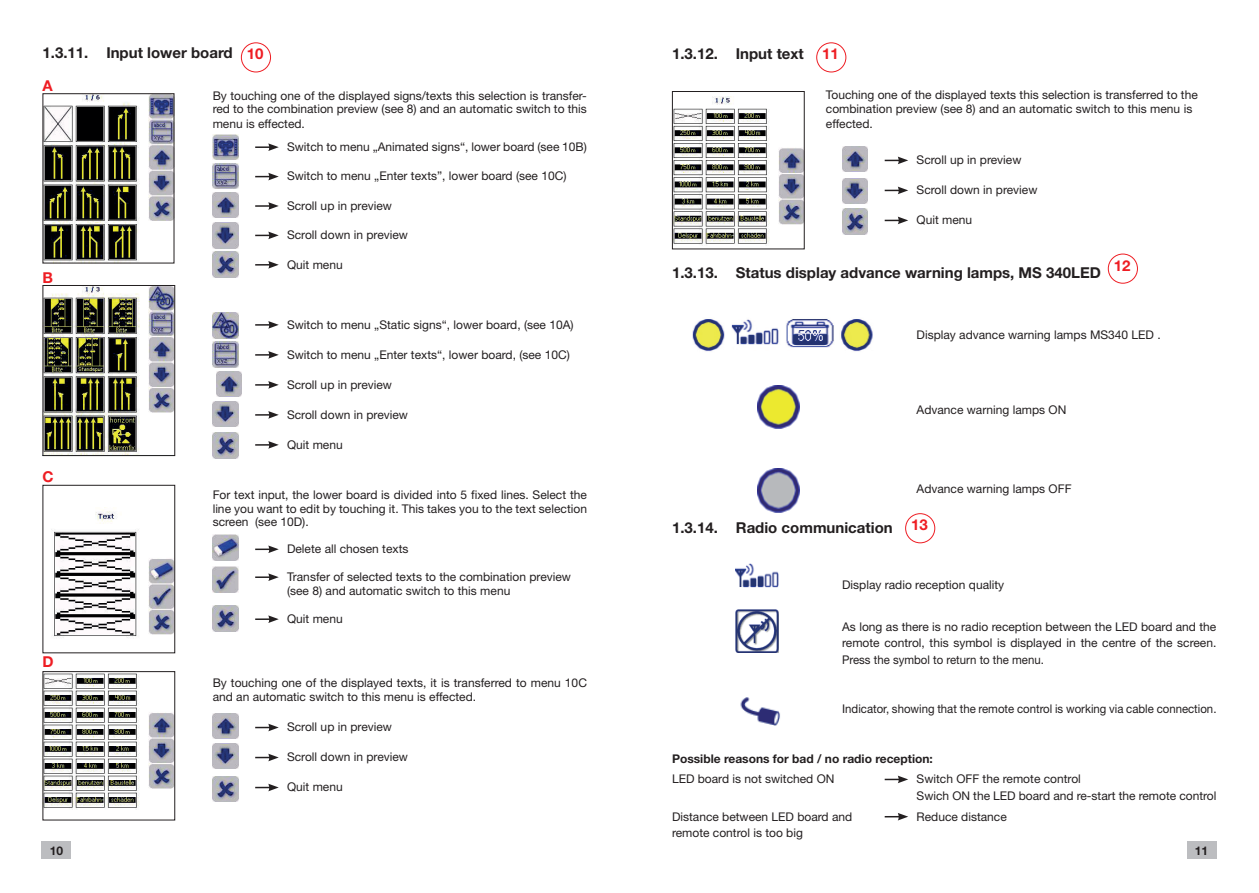
<style>
.page{position:relative;width:1259px;height:893px;background:#fff}
.page>*{position:absolute;margin:0;border:0;box-sizing:border-box;transform-origin:0 0}
.t1{font:700 15px "Helvetica Neue LT";color:#231f20}
.t2{font:700 15px "Helvetica Neue LT";color:#ee1d23}
.t3{font:12px/13.5px "Helvetica Neue LT";color:#231f20}
.t4{font:700 12px "Helvetica Neue LT";color:#231f20}
.t5{font:700 12px "Helvetica Neue";color:#231f20}
.s1{color:#ee1d23}
</style>
<div class="page">
<div style="left:41px;top:842px;width:30px;height:17px;background:#bcbdc0"></div>
<div style="left:1186px;top:842px;width:30px;height:17px;background:#bcbdc0"></div>
<div style="left:241px;top:43px;width:30px;height:29px;border:1px solid #ee1d23;border-radius:50%"></div>
<img style="left:45px;top:95px;width:127px;height:166px">
<img style="left:213px;top:134px;width:25px;height:26px">
<svg style="left:255px;top:143px;width:24px;height:8px"></svg>
<img style="left:213px;top:163px;width:25px;height:26px">
<svg style="left:255px;top:173px;width:24px;height:7px"></svg>
<img style="left:213px;top:192px;width:25px;height:26px">
<svg style="left:255px;top:202px;width:24px;height:8px"></svg>
<img style="left:213px;top:223px;width:25px;height:25px">
<svg style="left:255px;top:232px;width:24px;height:7px"></svg>
<img style="left:213px;top:252px;width:25px;height:25px">
<svg style="left:255px;top:261px;width:24px;height:8px"></svg>
<img style="left:45px;top:287px;width:128px;height:167px">
<div style="left:43px;top:285px;width:132px;height:171px;border:1px solid #231f20"></div>
<img style="left:213px;top:312px;width:25px;height:26px">
<svg style="left:255px;top:321px;width:24px;height:8px"></svg>
<img style="left:213px;top:342px;width:25px;height:25px">
<svg style="left:255px;top:351px;width:24px;height:8px"></svg>
<img style="left:216px;top:371px;width:25px;height:26px">
<svg style="left:255px;top:381px;width:24px;height:8px"></svg>
<img style="left:213px;top:401px;width:25px;height:26px">
<svg style="left:255px;top:411px;width:24px;height:8px"></svg>
<img style="left:213px;top:433px;width:25px;height:25px">
<svg style="left:255px;top:441px;width:24px;height:8px"></svg>
<img style="left:51px;top:507px;width:122px;height:131px">
<div style="left:43px;top:485px;width:132px;height:168px;border:1px solid #231f20"></div>
<img style="left:213px;top:535px;width:25px;height:25px">
<svg style="left:255px;top:545px;width:24px;height:8px"></svg>
<img style="left:213px;top:567px;width:25px;height:25px">
<svg style="left:255px;top:573px;width:24px;height:8px"></svg>
<img style="left:213px;top:606px;width:25px;height:25px">
<svg style="left:255px;top:615px;width:24px;height:8px"></svg>
<img style="left:45px;top:673px;width:128px;height:137px">
<div style="left:43px;top:671px;width:132px;height:149px;border:1px solid #231f20"></div>
<img style="left:213px;top:713px;width:25px;height:26px">
<svg style="left:255px;top:724px;width:24px;height:7px"></svg>
<img style="left:213px;top:743px;width:25px;height:25px">
<svg style="left:255px;top:754px;width:24px;height:7px"></svg>
<img style="left:213px;top:776px;width:25px;height:26px">
<svg style="left:255px;top:784px;width:24px;height:7px"></svg>
<div style="left:816px;top:43px;width:30px;height:29px;border:1px solid #ee1d23;border-radius:50%"></div>
<img style="left:674px;top:97px;width:128px;height:149px">
<div style="left:672px;top:91px;width:132px;height:158px;border:1px solid #231f20"></div>
<img style="left:842px;top:146px;width:25px;height:26px">
<svg style="left:884px;top:157px;width:24px;height:7px"></svg>
<img style="left:842px;top:178px;width:25px;height:26px">
<svg style="left:884px;top:187px;width:24px;height:7px"></svg>
<img style="left:842px;top:209px;width:25px;height:25px">
<svg style="left:884px;top:217px;width:24px;height:7px"></svg>
<div style="left:1108px;top:254px;width:29px;height:29px;border:1px solid #ee1d23;border-radius:50%"></div>
<img style="left:692px;top:319px;width:181px;height:33px">
<img style="left:757px;top:385px;width:42px;height:43px">
<img style="left:757px;top:469px;width:42px;height:43px">
<div style="left:905px;top:513px;width:30px;height:30px;border:1px solid #ee1d23;border-radius:50%"></div>
<img style="left:736px;top:564px;width:42px;height:23px">
<img style="left:736px;top:610px;width:42px;height:42px">
<img style="left:740px;top:697px;width:40px;height:28px">
<svg style="left:884px;top:776px;width:24px;height:7px"></svg>
<svg style="left:884px;top:813px;width:24px;height:7px"></svg>
<p class="t1" style="left:43px;top:43px;width:222px">1.3.11. Input lower board <span class="s1">10</span></p>
<p class="t2" style="left:43px;top:77px;width:12px">A</p>
<p class="t3" style="left:213px;top:88px;width:376px;line-height:14px;text-align:justify">By touching one of the displayed signs/texts this selection is transfer&shy;red to the combination preview (see 8) and an automatic switch to this menu is effected.</p>
<p class="t3" style="left:287px;top:140px;width:301px">Switch to menu „Animated signs“, lower board (see 10B)</p>
<p class="t3" style="left:287px;top:169px;width:281px">Switch to menu „Enter texts”, lower board (see 10C)</p>
<p class="t3" style="left:287px;top:199px;width:106px">Scroll up in preview</p>
<p class="t3" style="left:287px;top:228px;width:122px">Scroll down in preview</p>
<p class="t3" style="left:287px;top:257px;width:57px">Quit menu</p>
<p class="t2" style="left:43px;top:268px;width:12px">B</p>
<p class="t3" style="left:287px;top:317px;width:288px">Switch to menu „Static signs“, lower board, (see 10A)</p>
<p class="t3" style="left:287px;top:347px;width:284px">Switch to menu „Enter texts“, lower board, (see 10C)</p>
<p class="t3" style="left:287px;top:377px;width:106px">Scroll up in preview</p>
<p class="t3" style="left:287px;top:407px;width:122px">Scroll down in preview</p>
<p class="t3" style="left:287px;top:437px;width:57px">Quit menu</p>
<p class="t2" style="left:43px;top:468px;width:13px">C</p>
<p class="t3" style="left:213px;top:488px;width:376px;text-align:justify">For text input, the lower board is divided into 5 fixed lines. Select the line you want to edit by touching it. This takes you to the text selection screen (see 10D).</p>
<p class="t3" style="left:287px;top:542px;width:123px">Delete all chosen texts</p>
<p class="t3" style="left:287px;top:570px;width:285px">Transfer of selected texts to the combination preview (see 8) and automatic switch to this menu</p>
<p class="t3" style="left:287px;top:612px;width:57px">Quit menu</p>
<p class="t2" style="left:43px;top:652px;width:13px">D</p>
<p class="t3" style="left:213px;top:675px;width:376px;line-height:14.4px">By touching one of the displayed texts, it is transferred to menu 10C and an automatic switch to this menu is effected.</p>
<p class="t3" style="left:287px;top:720px;width:106px">Scroll up in preview</p>
<p class="t3" style="left:287px;top:750px;width:122px">Scroll down in preview</p>
<p class="t3" style="left:287px;top:780px;width:57px">Quit menu</p>
<p class="t1" style="left:672px;top:44px;width:168px">1.3.12. Input text <span class="s1">11</span></p>
<p class="t3" style="left:826px;top:87px;width:373px;line-height:14.7px">Touching one of the displayed texts this selection is transferred to the combination preview (see 8) and an automatic switch to this menu is effected.</p>
<p class="t3" style="left:916px;top:153px;width:106px">Scroll up in preview</p>
<p class="t3" style="left:916px;top:183px;width:122px">Scroll down in preview</p>
<p class="t3" style="left:916px;top:213px;width:57px">Quit menu</p>
<p class="t1" style="left:672px;top:263px;width:430px">1.3.13. Status display advance warning lamps, MS 340LED</p>
<p class="t2" style="left:1113px;top:256px;width:18px">12</p>
<p class="t3" style="left:916px;top:327px;width:246px">Display advance warning lamps MS340 LED .</p>
<p class="t3" style="left:916px;top:403px;width:151px">Advance warning lamps ON</p>
<p class="t3" style="left:916px;top:482px;width:156px">Advance warning lamps OFF</p>
<p class="t1" style="left:672px;top:518px;width:257px">1.3.14. Radio communication <sup>13</sup></p>
<p class="t3" style="left:842px;top:578px;width:164px">Display radio reception quality</p>
<p class="t3" style="left:842px;top:618px;width:376px;line-height:16.5px;text-align:justify">As long as there is no radio reception between the LED board and the remote control, this symbol is displayed in the centre of the screen.<br>Press the symbol to return to the menu.</p>
<p class="t3" style="left:842px;top:702px;width:376px">Indicator, showing that the remote control is working via cable connection.</p>
<p class="t4" style="left:672px;top:751px;width:262px">Possible reasons for bad / no radio reception:</p>
<p class="t3" style="left:672px;top:772px;width:164px">LED board is not switched ON</p>
<p class="t3" style="left:916px;top:771px;width:301px;line-height:16.5px">Switch OFF the remote control<br>Swich ON the LED board and re-start the remote control</p>
<p class="t3" style="left:672px;top:809px;width:182px">Distance between LED board and</p>
<p class="t3" style="left:916px;top:809px;width:92px">Reduce distance</p>
<p class="t3" style="left:672px;top:826px;width:132px">remote control is too big</p>
<p class="t5" style="left:50px;top:843px;width:15px">10</p>
<p class="t5" style="left:1195px;top:843px;width:15px">11</p>
</div>
